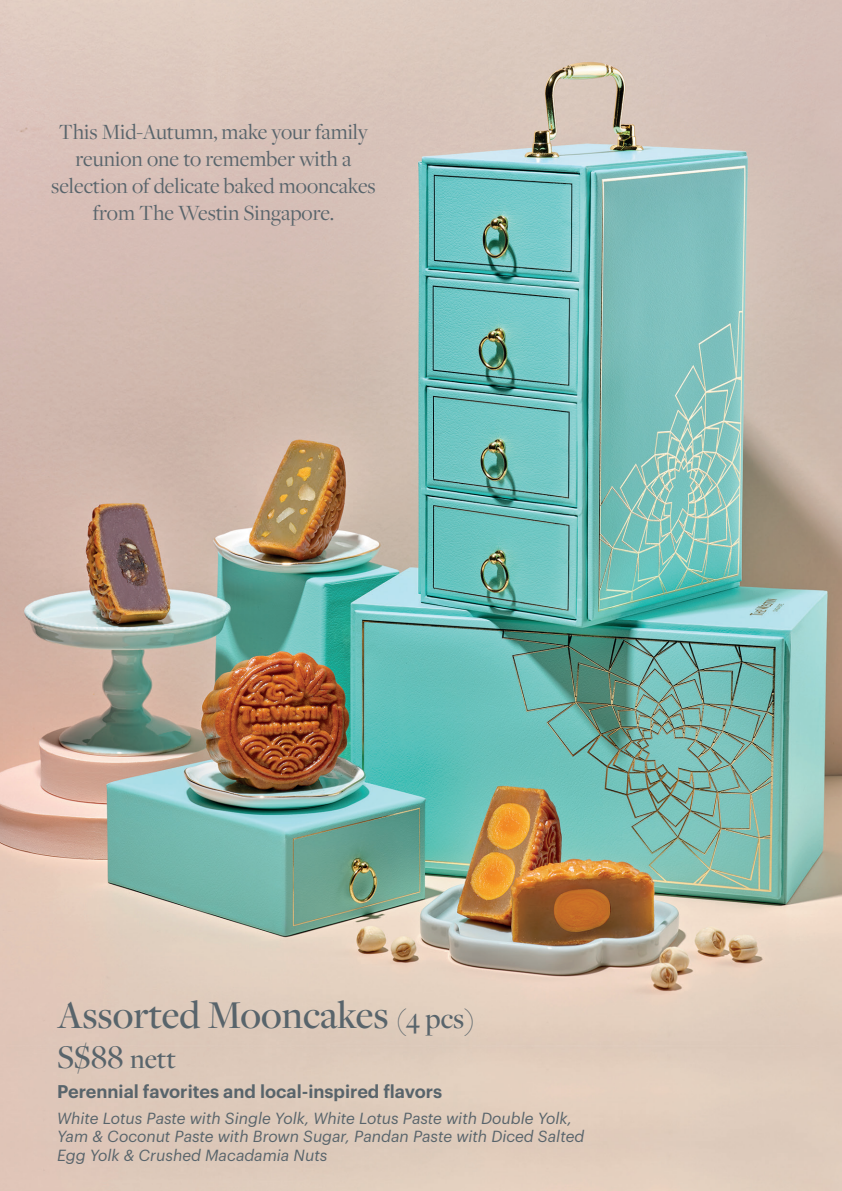
<style>
.page{position:relative;width:842px;height:1191px;background:#fff}
.page>*{position:absolute;margin:0;border:0;box-sizing:border-box;transform-origin:0 0}
.t1{font:500 41px "Freight Disp Pro";color:#58646b}
.t2{font:500 34.4px "Freight Disp Pro";color:#58646b}
.t3{font:22.6px/27px "Freight Disp Pro";color:#58646b;text-align:center}
.t4{font:600 18px "Graphik Starwood";color:#58646b}
.t5{font:italic 15.8px/19px "Graphik Starwood";color:#58646b}
.s1{font-size:30px}
.s2{font-size:28.4px}
</style>
<div class="page">
<img style="left:0;top:0;width:842px;height:1190px">
<h3 class="t3" style="left:51px;top:117px;width:326px">This Mid-Autumn, make your family reunion one to remember with a selection of delicate baked mooncakes from The Westin Singapore.</h3>
<h1 class="t1" style="left:57px;top:988px;width:419px">Assorted Mooncakes <span class="s1">(4 pcs)</span></h1>
<h2 class="t2" style="left:57px;top:1034px;width:120px">S$88 <span class="s2">nett</span></h2>
<p class="t4" style="left:57px;top:1077px;width:387px">Perennial favorites and local-inspired flavors</p>
<p class="t5" style="left:57px;top:1107px;width:529px">White Lotus Paste with Single Yolk, White Lotus Paste with Double Yolk,<br>Yam &amp; Coconut Paste with Brown Sugar, Pandan Paste with Diced Salted<br>Egg Yolk &amp; Crushed Macadamia Nuts</p>
</div>
